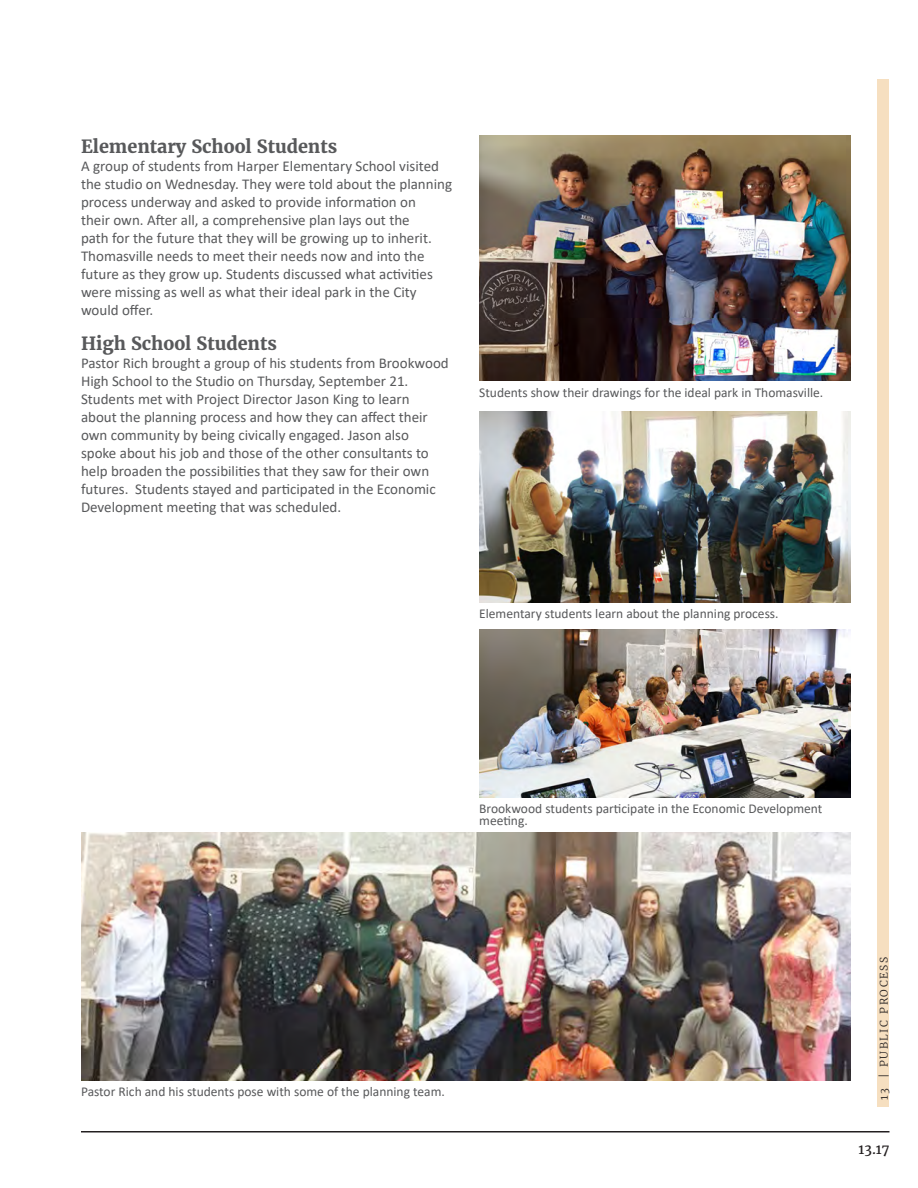
<style>
.page{position:relative;width:918px;height:1188px;background:#fff}
.page>*{position:absolute;margin:0;border:0;box-sizing:border-box;transform-origin:0 0}
.Body_text{font:700 18px "Merriweather";color:#58595b}
.Body_text-2{font:15px/18px "Calibri";color:#58595b}
.Body_text-3{font:13.5px/12px "Calibri";color:#58595b}
.t1{font:13.5px "Merriweather";color:#231f20}
.t2{font:300 10.5px "Merriweather";letter-spacing:.15em;color:#231f20}
</style>
<div class="page">
<div style="left:878px;top:80px;width:11px;height:1027px;background:#f6dfc0"></div>
<hr style="left:81px;top:1131px;width:809px;height:1px;background:#231f20">
<img style="left:479px;top:135px;width:371px;height:246px">
<img style="left:479px;top:411px;width:371px;height:191px">
<img style="left:81px;top:832px;width:769px;height:249px">
<img style="left:479px;top:629px;width:371px;height:168px">
<p class="Body_text" style="left:81px;top:134px;width:258px">Elementary School Students</p>
<p class="Body_text-2" style="left:81px;top:156px;width:373px">A group of students from Harper Elementary School visited the studio on Wednesday. They were told about the planning process underway and asked to provide information on<br>their own. After all, a comprehensive plan lays out the<br>path for the future that they will be growing up to inherit.<br>Thomasville needs to meet their needs now and into the future as they grow up. Students discussed what activities were missing as well as what their ideal park in the City would offer.</p>
<p class="Body_text" style="left:81px;top:331px;width:197px">High School Students</p>
<p class="Body_text-2" style="left:81px;top:353px;width:369px">Pastor Rich brought a group of his students from Brookwood High School to the Studio on Thursday, September 21.<br>Students met with Project Director Jason King to learn about the planning process and how they can affect their own community by being civically engaged. Jason also<br>spoke about his job and those of the other consultants to help broaden the possibilities that they saw for their own futures. Students stayed and participated in the Economic Development meeting that was scheduled.</p>
<p class="Body_text-3" style="left:479px;top:386px;width:346px">Students show their drawings for the ideal park in Thomasville.</p>
<p class="Body_text-3" style="left:479px;top:607px;width:301px">Elementary students learn about the planning process.</p>
<p class="Body_text-3" style="left:479px;top:802px;width:345px">Brookwood students participate in the Economic Development meeting.</p>
<p class="Body_text-3" style="left:81px;top:1085px;width:365px">Pastor Rich and his students pose with some of the planning team.</p>
<p class="t2" style="left:877px;top:1100px;width:145px;rotate:-90deg">13 | PUBLIC PROCESS</p>
<p class="t1" style="left:859px;top:1140px;width:32px">13.17</p>
</div>
